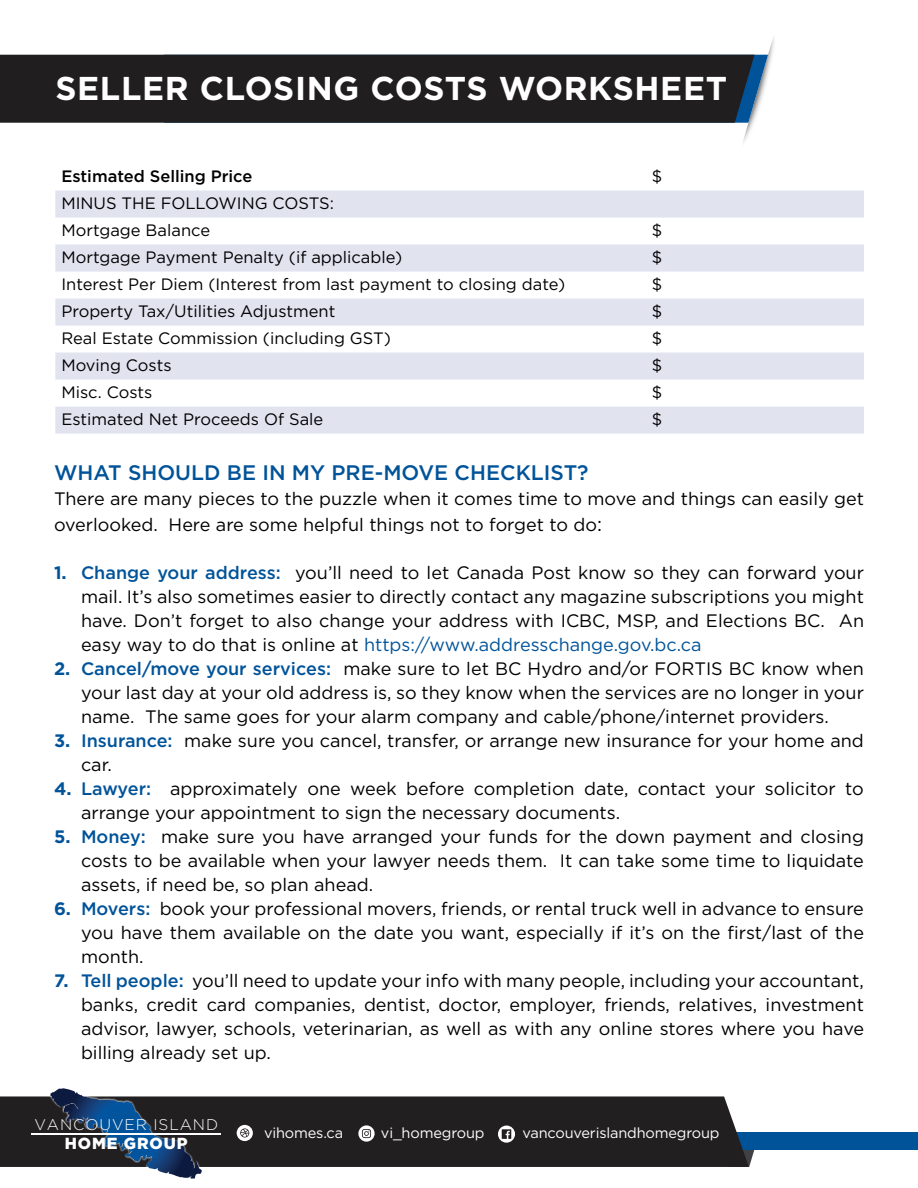
<style>
.page{position:relative;width:918px;height:1188px;background:#fff}
.page>*{position:absolute;margin:0;border:0;box-sizing:border-box;transform-origin:0 0}
.t1{font:700 33px "Gotham Pro";letter-spacing:.02em;color:#fff}
.t2{font:500 21px "Gotham Pro";color:#005399}
.t3{font:18px/24px "Gotham Pro";color:#000;text-align:justify}
.t4{font:16.5px "Gotham Pro";color:#000}
.t5{font:500 16.5px "Gotham Pro";color:#000}
.t6{font:900 16.05px "Gotham Pro";letter-spacing:.06em;color:#fff}
.t7{font:300 15.45px "Gotham Pro";letter-spacing:.055em;color:#fff}
.t8{font:14.55px "Gotham Pro";letter-spacing:-.01em;color:#fff}
.s1{font-size:19.5px}
.s2{font-weight:700;color:#005399}
.s3{font-weight:500;color:#005399}
.s4{color:#005399}
</style>
<div class="page">
<svg style="left:749px;top:1150px;width:6px;height:17px"></svg>
<div style="left:352px;top:1133px;width:566px;height:17px;background:#005398"></div>
<div style="left:0;top:1096px;width:749px;height:71px;background:#221f20"></div>
<svg style="left:237px;top:1125px;width:16px;height:16px"></svg>
<svg style="left:240px;top:1128px;width:9px;height:10px"></svg>
<svg style="left:358px;top:1125px;width:17px;height:17px"></svg>
<svg style="left:362px;top:1129px;width:9px;height:9px"></svg>
<svg style="left:498px;top:1126px;width:17px;height:17px"></svg>
<svg style="left:502px;top:1129px;width:9px;height:10px"></svg>
<img style="left:48px;top:1096px;width:156px;height:83px">
<svg style="left:50px;top:1088px;width:39px;height:41px;background:#343d54"></svg>
<hr style="left:32px;top:1133px;width:189px;height:1px;background:#fff">
<img style="left:768px;top:37px;width:6px;height:37px">
<svg style="left:164px;top:54px;width:604px;height:89px"></svg>
<div style="left:0;top:55px;width:754px;height:68px;background:#201e1e"></div>
<svg style="left:55px;top:191px;width:809px;height:243px;fill:#e1e3ef"></svg>
<p class="t1" style="left:55px;top:70px;width:673px">SELLER CLOSING COSTS WORKSHEET</p>
<p class="t5" style="left:61px;top:166px;width:193px">Estimated Selling Price</p>
<p class="t4" style="left:652px;top:167px;width:12px">$</p>
<p class="t4" style="left:61px;top:194px;width:274px">MINUS THE FOLLOWING COSTS:</p>
<p class="t4" style="left:61px;top:221px;width:150px">Mortgage Balance</p>
<p class="t4" style="left:652px;top:221px;width:12px">$</p>
<p class="t4" style="left:61px;top:248px;width:342px">Mortgage Payment Penalty (if applicable)</p>
<p class="t4" style="left:652px;top:248px;width:12px">$</p>
<p class="t4" style="left:61px;top:275px;width:505px">Interest Per Diem (Interest from last payment to closing date)</p>
<p class="t4" style="left:652px;top:275px;width:12px">$</p>
<p class="t4" style="left:61px;top:302px;width:276px">Property Tax/Utilities Adjustment</p>
<p class="t4" style="left:652px;top:302px;width:12px">$</p>
<p class="t4" style="left:61px;top:329px;width:331px">Real Estate Commission (including GST)</p>
<p class="t4" style="left:652px;top:329px;width:12px">$</p>
<p class="t4" style="left:61px;top:356px;width:112px">Moving Costs</p>
<p class="t4" style="left:652px;top:356px;width:12px">$</p>
<p class="t4" style="left:61px;top:383px;width:92px">Misc. Costs</p>
<p class="t4" style="left:652px;top:383px;width:12px">$</p>
<p class="t4" style="left:61px;top:410px;width:263px">Estimated Net Proceeds Of Sale</p>
<p class="t4" style="left:652px;top:410px;width:12px">$</p>
<p class="t2" style="left:54px;top:460px;width:536px">WHAT SHOULD BE IN MY PRE-MOVE CHECKLIST?</p>
<p class="t3" style="left:54px;top:486px;width:812px;line-height:25.5px">There are many pieces to the puzzle when it comes time to move and things can easily get overlooked. Here are some helpful things not to forget to do<span class="s1">:</span></p>
<p class="t3" style="left:81px;top:560px;width:785px;text-indent:-27px"><span class="s2">1.</span> <span class="s3">Change your address:</span> you’ll need to let Canada Post know so they can forward your mail. It’s also sometimes easier to directly contact any magazine subscriptions you might have. Don’t forget to also change your address with ICBC, MSP, and Elections BC. An easy way to do that is online at <span class="s4">https://www.addresschange.gov.bc.ca</span></p>
<p class="t3" style="left:81px;top:656px;width:785px;text-indent:-27px"><span class="s2">2.</span> <span class="s3">Cancel/move your services:</span> make sure to let BC Hydro and/or FORTIS BC know when your last day at your old address is, so they know when the services are no longer in your name. The same goes for your alarm company and cable/phone/internet providers.</p>
<p class="t3" style="left:81px;top:728px;width:784px;text-indent:-27px"><span class="s2">3.</span> <span class="s3">Insurance:</span> make sure you cancel, transfer, or arrange new insurance for your home and car.</p>
<p class="t3" style="left:81px;top:776px;width:784px;text-indent:-27px"><span class="s2">4.</span> <span class="s3">Lawyer:</span> approximately one week before completion date, contact your solicitor to arrange your appointment to sign the necessary documents.</p>
<p class="t3" style="left:81px;top:824px;width:784px;text-indent:-27px"><span class="s2">5.</span> <span class="s3">Money:</span> make sure you have arranged your funds for the down payment and closing costs to be available when your lawyer needs them. It can take some time to liquidate assets, if need be, so plan ahead.</p>
<p class="t3" style="left:81px;top:896px;width:784px;text-indent:-27px"><span class="s2">6.</span> <span class="s3">Movers:</span> book your professional movers, friends, or rental truck well in advance to ensure you have them available on the date you want, especially if it’s on the first/last of the month.</p>
<p class="t3" style="left:81px;top:968px;width:785px;text-indent:-27px"><span class="s2">7.</span> <span class="s3">Tell people:</span> you’ll need to update your info with many people, including your accountant, banks, credit card companies, dentist, doctor, employer, friends, relatives, investment advisor, lawyer, schools, veterinarian, as well as with any online stores where you have billing already set up.</p>
<p class="t7" style="left:34px;top:1116px;width:185px">VANCOUVER ISLAND</p>
<p class="t6" style="left:65px;top:1134px;width:124px">HOME GROUP</p>
<p class="t8" style="left:264px;top:1125px;width:81px">vihomes.ca</p>
<p class="t8" style="left:381px;top:1125px;width:105px">vi_homegroup</p>
<p class="t8" style="left:522px;top:1125px;width:199px">vancouverislandhomegroup</p>
</div>
